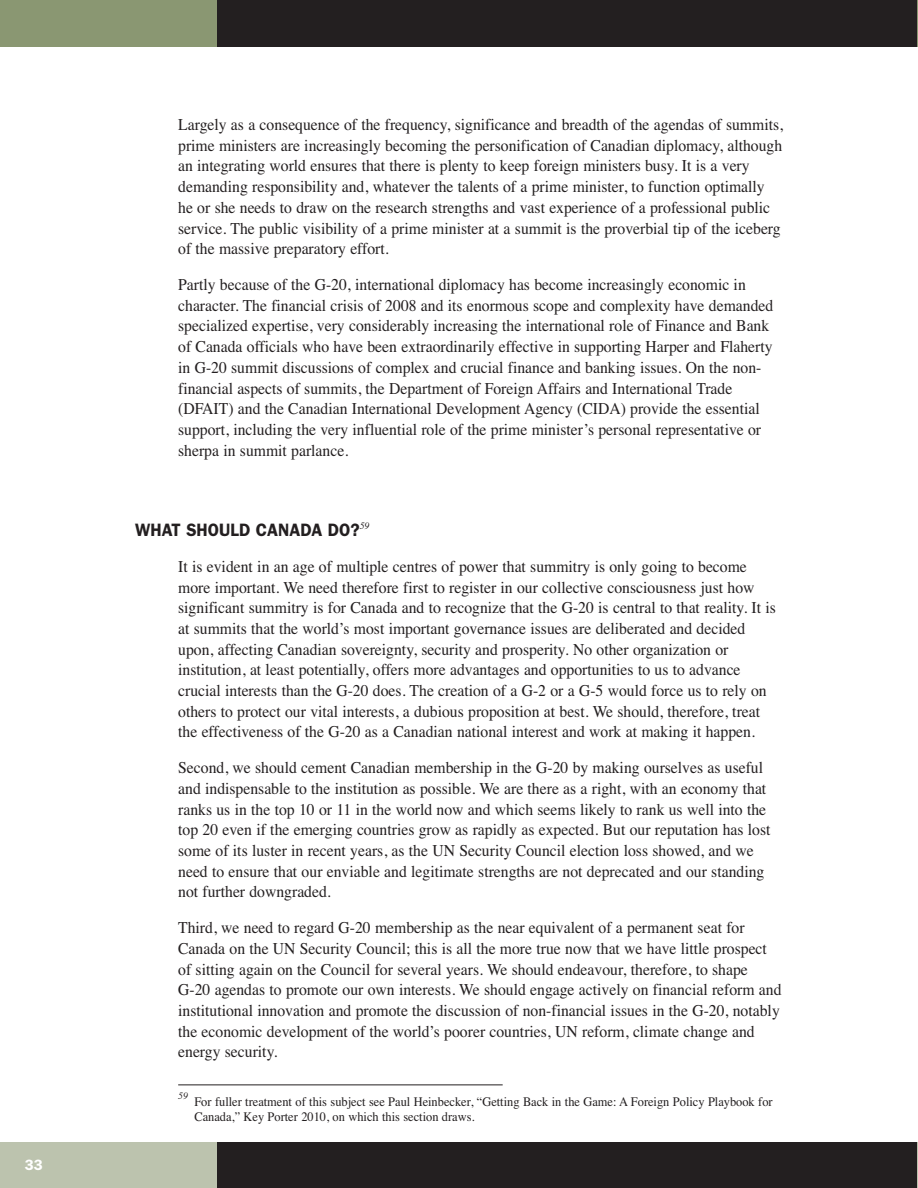
<style>
.page{position:relative;width:918px;height:1188px;background:#fff}
.page>*{position:absolute;margin:0;border:0;box-sizing:border-box;transform-origin:0 0}
.t1{font:600 18px "Franklin Gothic";color:#231f20;scale:.95 1}
.t2{font:16.5px/20.7px "Times";color:#231f20;scale:.95 1}
.t3{font:600 15px "Franklin Gothic";color:#fff}
.t4{font:13.05px/15.8px "Times";color:#231f20;scale:.95 1}
.t5{font:italic 9.75px "Times";color:#231f20}
</style>
<div class="page">
<hr style="left:178px;top:1085px;width:325px;height:1px;background:#231f20">
<div style="left:217px;top:1143px;width:701px;height:45px;background:#231f20"></div>
<div style="left:0;top:1143px;width:217px;height:45px;background:#bcc3ae"></div>
<div style="left:217px;top:0;width:701px;height:47px;background:#231f20"></div>
<div style="left:0;top:0;width:217px;height:47px;background:#8a9772"></div>
<p class="t3" style="left:25px;top:1160px;width:19px">33</p>
<p class="t2" style="left:178px;top:116px;width:638px">Largely as a consequence of the frequency, significance and breadth of the agendas of summits, prime ministers are increasingly becoming the personification of Canadian diplomacy, although an integrating world ensures that there is plenty to keep foreign ministers busy. It is a very demanding responsibility and, whatever the talents of a prime minister, to function optimally he or she needs to draw on the research strengths and vast experience of a professional public service. The public visibility of a prime minister at a summit is the proverbial tip of the iceberg of the massive preparatory effort.</p>
<p class="t2" style="left:178px;top:276px;width:628px">Partly because of the G-20, international diplomacy has become increasingly economic in character. The financial crisis of 2008 and its enormous scope and complexity have demanded specialized expertise, very considerably increasing the international role of Finance and Bank of Canada officials who have been extraordinarily effective in supporting Harper and Flaherty in G-20 summit discussions of complex and crucial finance and banking issues. On the non&shy;financial aspects of summits, the Department of Foreign Affairs and International Trade (DFAIT) and the Canadian International Development Agency (CIDA) provide the essential support, including the very influential role of the prime minister’s personal representative or sherpa in summit parlance.</p>
<p class="t1" style="left:135px;top:524px;width:248px">WHAT SHOULD CANADA DO?<sup>59</sup></p>
<p class="t2" style="left:178px;top:557px;width:631px">It is evident in an age of multiple centres of power that summitry is only going to become more important. We need therefore first to register in our collective consciousness just how significant summitry is for Canada and to recognize that the G-20 is central to that reality. It is at summits that the world’s most important governance issues are deliberated and decided upon, affecting Canadian sovereignty, security and prosperity. No other organization or institution, at least potentially, offers more advantages and opportunities to us to advance crucial interests than the G-20 does. The creation of a G-2 or a G-5 would force us to rely on others to protect our vital interests, a dubious proposition at best. We should, therefore, treat the effectiveness of the G-20 as a Canadian national interest and work at making it happen.</p>
<p class="t2" style="left:178px;top:759px;width:625px">Second, we should cement Canadian membership in the G-20 by making ourselves as useful and indispensable to the institution as possible. We are there as a right, with an economy that ranks us in the top 10 or 11 in the world now and which seems likely to rank us well into the top 20 even if the emerging countries grow as rapidly as expected. But our reputation has lost some of its luster in recent years, as the UN Security Council election loss showed, and we need to ensure that our enviable and legitimate strengths are not deprecated and our standing not further downgraded.</p>
<p class="t2" style="left:178px;top:919px;width:637px">Third, we need to regard G-20 membership as the near equivalent of a permanent seat for Canada on the UN Security Council; this is all the more true now that we have little prospect of sitting again on the Council for several years. We should endeavour, therefore, to shape G-20 agendas to promote our own interests. We should engage actively on financial reform and institutional innovation and promote the discussion of non-financial issues in the G-20, notably the economic development of the world’s poorer countries, UN reform, climate change and energy security.</p>
<p class="t5" style="left:178px;top:1092px;width:11px">59</p>
<p class="t4" style="left:194px;top:1095px;width:610px">For fuller treatment of this subject see Paul Heinbecker, “Getting Back in the Game: A Foreign Policy Playbook for<br>Canada,” Key Porter 2010, on which this section draws.</p>
</div>
